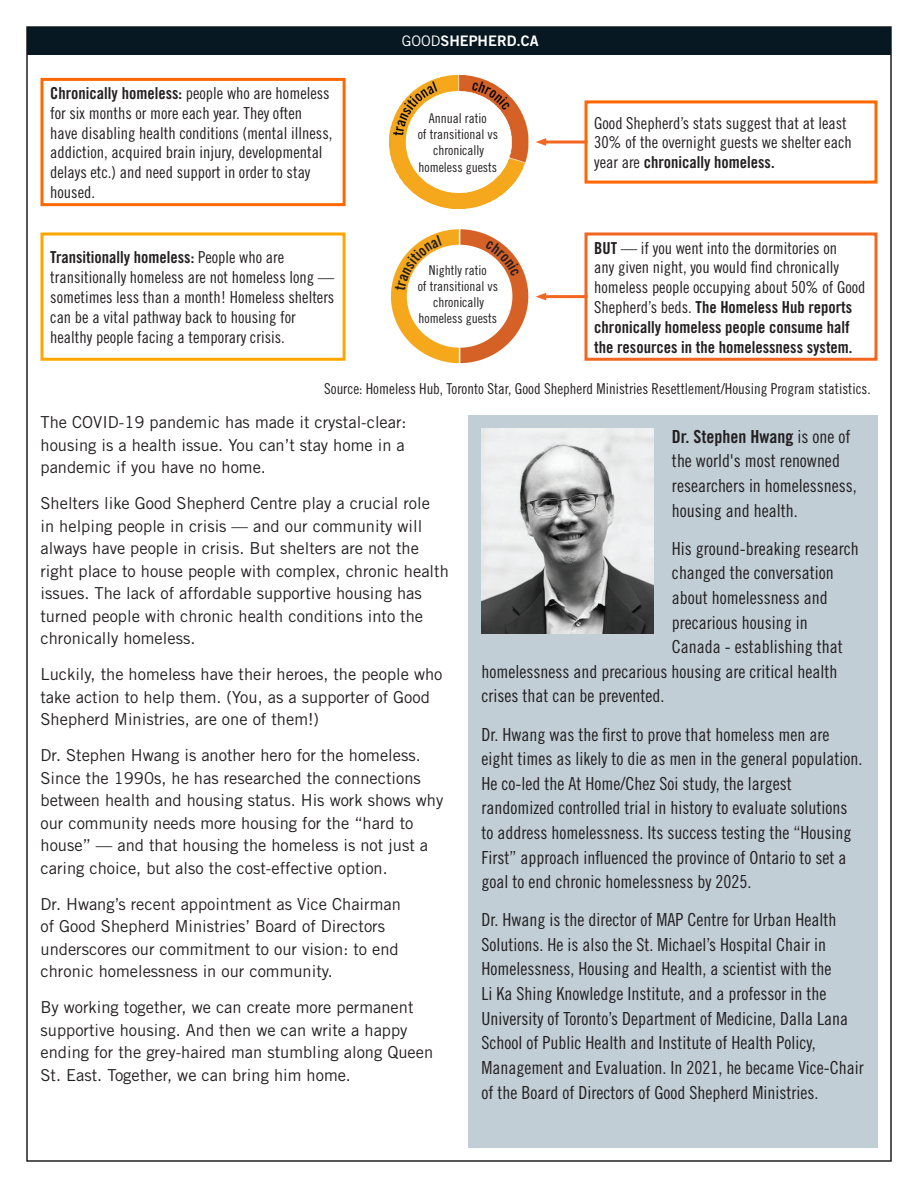
<style>
.page{position:relative;width:918px;height:1188px;background:#fff}
.page>*{position:absolute;margin:0;border:0;box-sizing:border-box;transform-origin:0 0}
.t1{font:18px/24.6px "Trade Gothic Cond Eighteen";color:#231f20}
.t2{font:18px "Trade Gothic Bold Cond Twenty";color:#231f20}
.t3{font:16.5px/22.5px "Trade Gothic";color:#231f20}
.t4{font:16.5px/19.8px "Trade Gothic Cond Eighteen";color:#231f20}
.t5{font:16.5px/19.8px "Trade Gothic Bold Cond Twenty";color:#231f20}
.t6{font:15px "Trade Gothic Cond Eighteen";color:#231f20}
.t7{font:14.55px "Trade Gothic Bold Two";color:#fff}
.t8{font:13.5px/16.2px "Trade Gothic Cond Eighteen";color:#231f20;text-align:center}
.s1{font-family:"Trade Gothic"}
.s2{font-family:"Trade Gothic Cond Eighteen"}
.s3{font-family:"Trade Gothic Bold Cond Twenty"}
</style>
<div class="page">
<div style="left:468px;top:415px;width:410px;height:733px;background:#c1ced6"></div>
<img style="left:481px;top:429px;width:173px;height:205px">
<div style="left:40px;top:78px;width:306px;height:128px;border:3px solid #ff6800"></div>
<div style="left:585px;top:100px;width:293px;height:84px;border:3px solid #ff6800"></div>
<div style="left:40px;top:232px;width:306px;height:129px;border:3px solid #ffa700"></div>
<div style="left:585px;top:232px;width:293px;height:129px;border:3px solid #f36621"></div>
<img style="left:389px;top:74px;width:140px;height:135px">
<img style="left:390px;top:229px;width:139px;height:134px">
<hr style="left:544px;top:141px;width:44px;height:3px;background:#f36621">
<svg style="left:536px;top:138px;width:10px;height:8px"></svg>
<hr style="left:544px;top:295px;width:44px;height:3px;background:#f36621">
<svg style="left:536px;top:293px;width:10px;height:7px"></svg>
<div style="left:27px;top:27px;width:864px;height:27px;background:#071822"></div>
<svg style="left:395px;top:235px;width:47px;height:56px"></svg>
<svg style="left:485px;top:241px;width:35px;height:36px"></svg>
<p class="t7" style="left:402px;top:32px;width:138px"><span class="s1">GOOD</span>SHEPHERD.CA</p>
<p class="t5" style="left:50px;top:83px;width:281px">Chronically homeless: <span class="s2">people who are homeless</span></p>
<p class="t4" style="left:50px;top:103px;width:284px">for six months or more each year. They often have disabling health conditions (mental illness, addiction, acquired brain injury, developmental delays etc.) and need support in order to stay housed.</p>
<p class="t4" style="left:594px;top:113px;width:259px">Good Shepherd’s stats suggest that at least<br>30% of the overnight guests we shelter each</p>
<p class="t8" style="left:418px;top:110px;width:82px">Annual ratio<br>of transitional vs chronically homeless guests</p>
<p class="t5" style="left:594px;top:152px;width:182px"><span class="s2">year are</span> chronically homeless.</p>
<p class="t4" style="left:594px;top:238px;width:273px"><span class="s3">BUT</span> — if you went into the dormitories on<br>any given night, you would find chronically homeless people occupying about 50% of Good</p>
<p class="t5" style="left:594px;top:297px;width:260px"><span class="s2">Shepherd’s beds.</span> The Homeless Hub reports chronically homeless people consume half the resources in the homelessness system.</p>
<p class="t5" style="left:50px;top:248px;width:235px">Transitionally homeless: <span class="s2">People who are</span></p>
<p class="t4" style="left:50px;top:267px;width:286px">transitionally homeless are not homeless long — sometimes less than a month! Homeless shelters can be a vital pathway back to housing for healthy people facing a temporary crisis.</p>
<p class="t6" style="left:324px;top:380px;width:548px">Source: Homeless Hub, Toronto Star, Good Shepherd Ministries Resettlement/Housing Program statistics.</p>
<p class="t8" style="left:418px;top:262px;width:82px">Nightly ratio<br>of transitional vs chronically homeless guests</p>
<p class="t3" style="left:40px;top:411px;width:368px;text-align:justify">The COVID-19 pandemic has made it crystal-clear: housing is a health issue. You can’t stay home in a pandemic if you have no home.</p>
<p class="t3" style="left:40px;top:492px;width:410px">Shelters like Good Shepherd Centre play a crucial role<br>in helping people in crisis — and our community will always have people in crisis. But shelters are not the right place to house people with complex, chronic health issues. The lack of affordable supportive housing has turned people with chronic health conditions into the chronically homeless.</p>
<p class="t3" style="left:40px;top:663px;width:404px">Luckily, the homeless have their heroes, the people who take action to help them. (You, as a supporter of Good<br>Shepherd Ministries, are one of them!)</p>
<p class="t3" style="left:40px;top:744px;width:404px">Dr. Stephen Hwang is another hero for the homeless.<br>Since the 1990s, he has researched the connections between health and housing status. His work shows why our community needs more housing for the “hard to house” — and that housing the homeless is not just a caring choice, but also the cost-effective option.</p>
<p class="t3" style="left:40px;top:892px;width:362px">Dr. Hwang’s recent appointment as Vice Chairman of Good Shepherd Ministries’ Board of Directors underscores our commitment to our vision: to end chronic homelessness in our community.</p>
<p class="t3" style="left:40px;top:996px;width:394px">By working together, we can create more permanent supportive housing. And then we can write a happy ending for the grey-haired man stumbling along Queen St. East. Together, we can bring him home.</p>
<p class="t2" style="left:672px;top:426px;width:180px">Dr. Stephen Hwang <span class="s2">is one of</span></p>
<p class="t1" style="left:672px;top:449px;width:186px">the world's most renowned researchers in homelessness, housing and health.</p>
<p class="t1" style="left:672px;top:536px;width:188px">His ground-breaking research</p>
<p class="t1" style="left:672px;top:560px;width:163px">changed the conversation</p>
<p class="t1" style="left:672px;top:585px;width:157px">about homelessness and</p>
<p class="t1" style="left:672px;top:610px;width:137px">precarious housing in</p>
<p class="t1" style="left:672px;top:634px;width:172px">Canada - establishing that</p>
<p class="t1" style="left:482px;top:659px;width:357px">homelessness and precarious housing are critical health</p>
<p class="t1" style="left:482px;top:684px;width:184px">crises that can be prevented.</p>
<p class="t1" style="left:482px;top:722px;width:382px">Dr. Hwang was the first to prove that homeless men are eight times as likely to die as men in the general population.<br>He co-led the At Home/Chez Soi study, the largest randomized controlled trial in history to evaluate solutions to address homelessness. Its success testing the “Housing First” approach influenced the province of Ontario to set a goal to end chronic homelessness by 2025.</p>
<p class="t1" style="left:482px;top:907px;width:384px">Dr. Hwang is the director of MAP Centre for Urban Health Solutions. He is also the St. Michael’s Hospital Chair in Homelessness, Housing and Health, a scientist with the<br>Li Ka Shing Knowledge Institute, and a professor in the University of Toronto’s Department of Medicine, Dalla Lana School of Public Health and Institute of Health Policy, Management and Evaluation. In 2021, he became Vice-Chair of the Board of Directors of Good Shepherd Ministries.</p>
</div>
